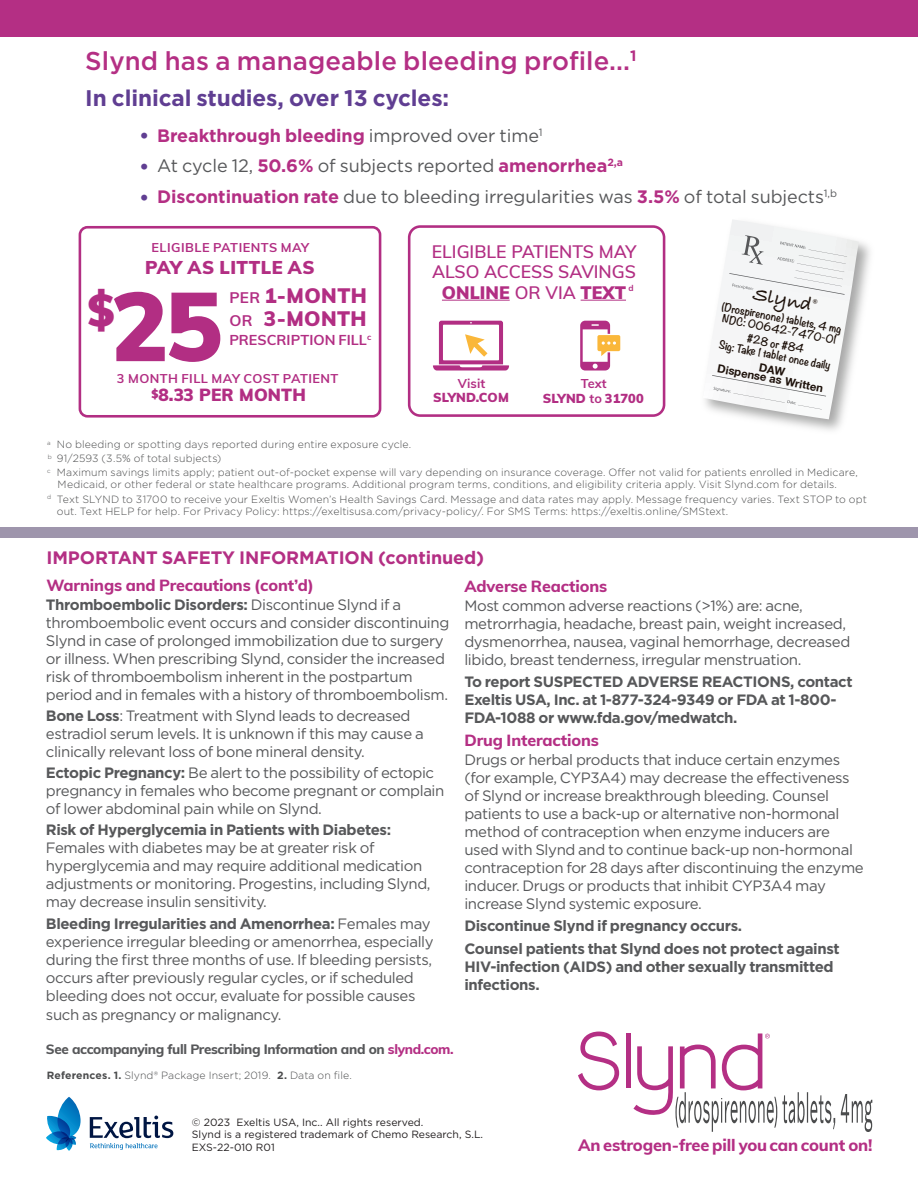
<style>
.page{position:relative;width:918px;height:1188px;background:#fff}
.page>*{position:absolute;margin:0;border:0;box-sizing:border-box;transform-origin:0 0}
.t1{font:900 96.3px "Muli";color:#b22e83}
.t2{font:500 25.8px "Gotham";letter-spacing:.005em;color:#b42f84}
.t3{font:700 22.65px "Gotham";letter-spacing:-.005em;color:#603e92}
.t4{font:900 20.4px/23px "Muli";letter-spacing:.02em;color:#b22e83}
.t5{font:700 19.95px "Bradley Hand ITCTT";color:#1e120b}
.t6{font:900 18.15px "Muli";letter-spacing:.02em;color:#b22e83}
.t7{font:18px "Gotham";letter-spacing:-.005em;color:#57585a}
.t8{font:700 18px "Gotham";letter-spacing:-.005em;color:#b42f84}
.t9{font:600 17.7px/20.5px "Muli";color:#b22e83;text-align:center}
.t10{font:900 17.25px "Muli";letter-spacing:.01em;color:#b22e83}
.t11{font:800 16.5px "Muli";letter-spacing:-.01em;color:#b42f84}
.t12{font:800 16.2px "Muli";letter-spacing:-.005em;color:#b42f84}
.t13{font:15px/18px "Gotham";letter-spacing:-.025em;color:#57585a}
.t14{font:700 15px/18px "Gotham";letter-spacing:-.025em;color:#57585a}
.t15{font:700 14.4px "Muli";color:#b22e83}
.t16{font:800 13.5px "Muli";letter-spacing:-.025em;color:#57585a}
.t17{font:700 12.75px "Muli";letter-spacing:.035em;color:#b22e83}
.t18{font:900 12.75px/14.4px "Muli";letter-spacing:.01em;color:#b22e83;text-align:center}
.t19{font:700 11.25px "Helvetica Neue LT Com";color:#1e120b}
.t20{font:300 10.5px/14.1px "Gotham";letter-spacing:.01em;color:#4b4c4d}
.t21{font:10.5px/12.6px "Gotham";color:#231f20}
.t22{font:700 10.05px/15px "Noteworthy";color:#1e120b;text-align:center}
.t23{font:700 8.4px "Muli";color:#b22e83}
.s1{font-weight:500;font-size:21px;color:#603e92}
.s2{font-weight:400;color:#57585a}
.s3{font-weight:700;color:#b42f84}
.s4{font-weight:700;font-size:15.3px}
.s5{font-weight:900}
.s6{font-weight:700}
.s7{color:#b42f84}
</style>
<div class="page">
<div style="left:0;top:528px;width:918px;height:10px;background:#9e95ac"></div>
<svg style="left:90px;top:1116px;width:83px;height:34px"></svg>
<svg style="left:46px;top:1097px;width:35px;height:54px"></svg>
<svg style="left:578px;top:1032px;width:41px;height:58px"></svg>
<div style="left:626px;top:1033px;width:5px;height:55px;background:#b42f84"></div>
<svg style="left:841px;top:1094px;width:31px;height:38px"></svg>
<svg style="left:633px;top:1033px;width:202px;height:99px"></svg>
<div style="left:79px;top:226px;width:302px;height:192px;border:3px solid #b22e83;border-radius:8px"></div>
<div style="left:408px;top:225px;width:257px;height:192px;border:3px solid #b22e83;border-radius:11px"></div>
<hr style="left:442px;top:300px;width:68px;height:1px;background:#b22e83">
<hr style="left:581px;top:300px;width:45px;height:1px;background:#b22e83">
<svg style="left:433px;top:321px;width:76px;height:50px"></svg>
<svg style="left:580px;top:321px;width:40px;height:50px"></svg>
<div style="left:0;top:0;width:918px;height:36px;background:#b42f84"></div>
<svg style="left:703px;top:219px;width:156px;height:200px"></svg>
<h2 class="t2" style="left:85px;top:44px;width:553px">Slynd has a manageable bleeding profile...<sup>1</sup></h2>
<h3 class="t3" style="left:85px;top:83px;width:365px">In clinical studies, over 13 cycles:</h3>
<p class="t8" style="left:139px;top:123px;width:405px"><span class="s1">•</span> Breakthrough bleeding <span class="s2">improved over time</span><sup>1</sup></p>
<p class="t7" style="left:139px;top:155px;width:485px"><span class="s1">•</span> At cycle 12, <span class="s3">50.6%</span> of subjects reported <span class="s3">amenorrhea</span><sup>2,a</sup></p>
<p class="t7" style="left:139px;top:185px;width:699px"><span class="s1">•</span> <span class="s3">Discontinuation rate</span> due to bleeding irregularities was <span class="s3">3.5%</span> of total subjects<sup>1,b</sup></p>
<p class="t17" style="left:152px;top:238px;width:159px">ELIGIBLE PATIENTS MAY</p>
<p class="t6" style="left:145px;top:254px;width:171px">PAY AS LITTLE AS</p>
<h1 class="t1" style="left:88px;top:256px;width:137px"><sup>$</sup>25</h1>
<h3 class="t4" style="left:229px;top:283px;width:139px"><span class="s4">PER</span> 1-MONTH<br><span class="s4">OR</span> 3-MONTH</h3>
<p class="t15" style="left:229px;top:329px;width:143px">PRESCRIPTION FILL<sup>c</sup></p>
<p class="t17" style="left:117px;top:369px;width:223px">3 MONTH FILL MAY COST PATIENT</p>
<p class="t10" style="left:151px;top:382px;width:156px"><sup>$</sup>8.33 PER MONTH</p>
<p class="t9" style="left:432px;top:240px;width:206px">ELIGIBLE PATIENTS MAY<br>ALSO ACCESS SAVINGS<br><span class="s5">ONLINE</span> OR VIA <span class="s5">TEXT</span></p>
<p class="t23" style="left:628px;top:282px;width:7px">d</p>
<p class="t17" style="left:458px;top:374px;width:29px">Visit</p>
<p class="t18" style="left:433px;top:390px;width:77px">SLYND.COM</p>
<p class="t18" style="left:543px;top:376px;width:102px"><span class="s6">Text<br></span>SLYND <span class="s6">to</span> 31700</p>
<h3 class="t5" style="left:756px;top:279px;width:61px;rotate:11deg">Slynd</h3>
<p class="t22" style="left:724px;top:299px;width:123px;rotate:11deg">(Drospirenone) tablets, 4 mg</p>
<p class="t22" style="left:724px;top:310px;width:118px;rotate:11deg">NDC: 00642-7470-01 #28 or #84</p>
<p class="t22" style="left:721px;top:337px;width:115px;rotate:11deg">Sig: Take 1 tablet once daily</p>
<p class="t19" style="left:719px;top:361px;width:109px;rotate:11deg">Dispense as Written</p>
<p class="t20" style="left:47px;top:437px;width:812px"><sup>a</sup> No bleeding or spotting days reported during entire exposure cycle.<br><sup>b</sup> 91/2593 (3.5% of total subjects)<br><sup>c</sup> Maximum savings limits apply; patient out-of-pocket expense will vary depending on insurance coverage. Offer not valid for patients enrolled in Medicare,</p>
<p class="t20" style="left:47px;top:477px;width:821px;text-indent:10px">Medicaid, or other federal or state healthcare programs. Additional program terms, conditions, and eligibility criteria apply. Visit Slynd.com for details.<br><sup>d</sup> Text SLYND to 31700 to receive your Exeltis Women’s Health Savings Card. Message and data rates may apply. Message frequency varies. Text STOP to opt</p>
<p class="t20" style="left:57px;top:504px;width:673px">out. Text HELP for help. For Privacy Policy: https://exeltisusa.com/privacy-policy/. For SMS Terms: https://exeltis.online/SMStext.</p>
<p class="t8" style="left:46px;top:546px;width:439px">IMPORTANT SAFETY INFORMATION (continued)</p>
<p class="t12" style="left:46px;top:573px;width:269px">Warnings and Precautions (cont’d)</p>
<p class="t13" style="left:46px;top:595px;width:405px"><span class="s6">Thromboembolic Disorders:</span> Discontinue Slynd if a thromboembolic event occurs and consider discontinuing Slynd in case of prolonged immobilization due to surgery or illness. When prescribing Slynd, consider the increased risk of thromboembolism inherent in the postpartum period and in females with a history of thromboembolism.</p>
<p class="t13" style="left:46px;top:706px;width:379px"><span class="s6">Bone Loss</span>: Treatment with Slynd leads to decreased estradiol serum levels. It is unknown if this may cause a clinically relevant loss of bone mineral density.</p>
<p class="t13" style="left:46px;top:763px;width:400px"><span class="s6">Ectopic Pregnancy:</span> Be alert to the possibility of ectopic pregnancy in females who become pregnant or complain of lower abdominal pain while on Slynd.</p>
<p class="t14" style="left:46px;top:821px;width:347px">Risk of Hyperglycemia in Patients with Diabetes:</p>
<p class="t13" style="left:46px;top:839px;width:386px">Females with diabetes may be at greater risk of hyperglycemia and may require additional medication adjustments or monitoring. Progestins, including Slynd, may decrease insulin sensitivity.</p>
<p class="t13" style="left:46px;top:914px;width:389px"><span class="s6">Bleeding Irregularities and Amenorrhea:</span> Females may experience irregular bleeding or amenorrhea, especially during the first three months of use. If bleeding persists, occurs after previously regular cycles, or if scheduled bleeding does not occur, evaluate for possible causes</p>
<p class="t13" style="left:46px;top:1005px;width:237px">such as pregnancy or malignancy.</p>
<p class="t16" style="left:46px;top:1039px;width:409px">See accompanying full Prescribing Information and on <span class="s7">slynd.com.</span></p>
<p class="t20" style="left:47px;top:1068px;width:306px"><span class="s6">References. 1.</span> Slynd® Package Insert; 2019. <span class="s6">2.</span> Data on file.</p>
<p class="t12" style="left:464px;top:575px;width:144px">Adverse Reactions</p>
<p class="t13" style="left:464px;top:597px;width:387px">Most common adverse reactions (&gt;1%) are: acne, metrorrhagia, headache, breast pain, weight increased, dysmenorrhea, nausea, vaginal hemorrhage, decreased libido, breast tenderness, irregular menstruation.</p>
<p class="t14" style="left:464px;top:672px;width:390px">To report SUSPECTED ADVERSE REACTIONS, contact<br>Exeltis USA, Inc. at 1-877-324-9349 or FDA at 1-800-<br>FDA-1088 or www.fda.gov/medwatch.</p>
<p class="t12" style="left:464px;top:729px;width:136px">Drug Interactions</p>
<p class="t13" style="left:464px;top:751px;width:401px">Drugs or herbal products that induce certain enzymes (for example, CYP3A4) may decrease the effectiveness of Slynd or increase breakthrough bleeding. Counsel patients to use a back-up or alternative non-hormonal method of contraception when enzyme inducers are used with Slynd and to continue back-up non-hormonal contraception for 28 days after discontinuing the enzyme inducer. Drugs or products that inhibit CYP3A4 may increase Slynd systemic exposure.</p>
<p class="t14" style="left:464px;top:913px;width:377px;line-height:23.4px">Discontinue Slynd if pregnancy occurs.<br>Counsel patients that Slynd does not protect against</p>
<p class="t14" style="left:464px;top:958px;width:371px">HIV-infection (AIDS) and other sexually transmitted infections.</p>
<p class="t21" style="left:192px;top:1115px;width:293px">© 2023 Exeltis USA, Inc.. All rights reserved.<br>Slynd is a registered trademark of Chemo Research, S.L.<br>EXS-22-010 R01</p>
<p class="t11" style="left:578px;top:1133px;width:296px">An estrogen-free pill you can count on!</p>
</div>
